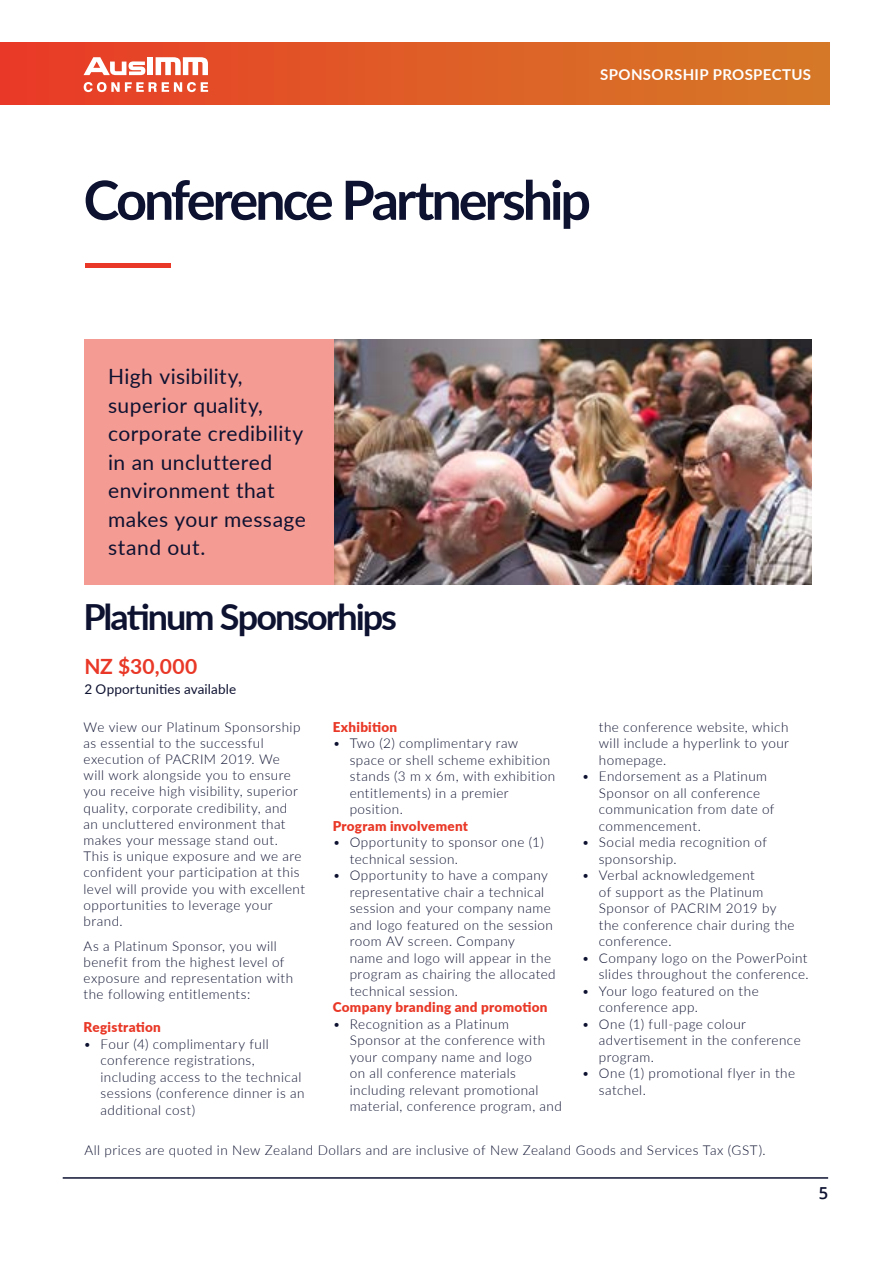
<style>
.page{position:relative;width:893px;height:1263px;background:#fff}
.page>*{position:absolute;margin:0;border:0;box-sizing:border-box;transform-origin:0 0}
.t1{font:700 54px "Lato";letter-spacing:-.055em;color:#0e1231}
.t2{font:700 54px "Lato";color:#e93827}
.t3{font:700 36px "Lato";letter-spacing:-.055em;color:#0e1231}
.t4{font:21px/28.5px "Lato";letter-spacing:.02em;color:#0e1231}
.t5{font:700 21px "Lato";letter-spacing:.02em;color:#e93827}
.t6{font:600 16.5px "Open Sans";color:#0e1231}
.t7{font:700 15px "Lato";letter-spacing:.025em;color:#fff}
.t8{font:300 13.5px/16.5px "Lato";letter-spacing:.035em;color:#0e1231}
.t9{font:900 13.5px "Lato";letter-spacing:.02em;color:#e93827}
.t10{font:13.5px "Lato";letter-spacing:.01em;color:#0e1231}
</style>
<div class="page">
<div style="left:84px;top:340px;width:249px;height:245px;background:#f49b93"></div>
<img style="left:335px;top:340px;width:477px;height:245px">
<div style="left:0;top:43px;width:829px;height:61px;background:linear-gradient(to right,#e93b27,#d57b27)"></div>
<svg style="left:156px;top:57px;width:52px;height:18px"></svg>
<div style="left:148px;top:57px;width:5px;height:18px;background:#fff"></div>
<svg style="left:84px;top:57px;width:61px;height:18px"></svg>
<svg style="left:84px;top:82px;width:124px;height:10px"></svg>
<hr style="left:63px;top:1177px;width:765px;height:2px;background:#0e1231">
<p class="t7" style="left:600px;top:64px;width:212px">SPONSORSHIP PROSPECTUS</p>
<h1 class="t1" style="left:84px;top:160px;width:509px">Conference Partnership</h1>
<h1 class="t2" style="left:84px;top:201px;width:90px">____</h1>
<h3 class="t4" style="left:108px;top:362px;width:199px">High visibility, superior quality, corporate credibility in an uncluttered environment that makes your message stand out.</h3>
<h2 class="t3" style="left:84px;top:590px;width:315px">Platinum Sponsorhips</h2>
<h3 class="t5" style="left:84px;top:650px;width:115px">NZ $30,000</h3>
<p class="t10" style="left:84px;top:679px;width:153px">2 Opportunities available</p>
<p class="t8" style="left:84px;top:718px;width:223px">We view our Platinum Sponsorship as essential to the successful execution of PACRIM 2019. We<br>will work alongside you to ensure you receive high visibility, superior quality, corporate credibility, and an uncluttered environment that makes your message stand out.<br>This is unique exposure and we are confident your participation at this level will provide you with excellent opportunities to leverage your brand.</p>
<p class="t8" style="left:84px;top:937px;width:211px">As a Platinum Sponsor, you will benefit from the highest level of exposure and representation with the following entitlements:</p>
<p class="t9" style="left:84px;top:1017px;width:79px">Registration</p>
<p class="t8" style="left:101px;top:1035px;width:205px;text-indent:-17px">• Four (4) complimentary full conference registrations, including access to the technical sessions (conference dinner is an additional cost)</p>
<p class="t9" style="left:333px;top:716px;width:66px">Exhibition</p>
<p class="t8" style="left:350px;top:734px;width:207px;text-indent:-17px">• Two (2) complimentary raw space or shell scheme exhibition stands (3 m x 6m, with exhibition entitlements) in a premier position.</p>
<p class="t9" style="left:333px;top:815px;width:137px">Program involvement</p>
<p class="t8" style="left:350px;top:833px;width:196px;text-indent:-17px">• Opportunity to sponsor one (1) technical session.</p>
<p class="t8" style="left:350px;top:866px;width:207px;text-indent:-17px">• Opportunity to have a company representative chair a technical session and your company name and logo featured on the session room AV screen. Company<br>name and logo will appear in the program as chairing the allocated technical session.</p>
<p class="t9" style="left:333px;top:997px;width:216px">Company branding and promotion</p>
<p class="t8" style="left:350px;top:1015px;width:214px;text-indent:-17px">• Recognition as a Platinum<br>Sponsor at the conference with your company name and logo<br>on all conference materials including relevant promotional material, conference program, and</p>
<p class="t8" style="left:599px;top:718px;width:192px;text-align:justify">the conference website, which will include a hyperlink to your homepage.</p>
<p class="t8" style="left:599px;top:767px;width:177px;text-indent:-17px">• Endorsement as a Platinum<br>Sponsor on all conference communication from date of commencement.</p>
<p class="t8" style="left:599px;top:833px;width:170px;text-indent:-17px">• Social media recognition of sponsorship.</p>
<p class="t8" style="left:599px;top:866px;width:197px;text-indent:-17px">• Verbal acknowledgement<br>of support as the Platinum<br>Sponsor of PACRIM 2019 by the conference chair during the conference.</p>
<p class="t8" style="left:582px;top:949px;width:228px;text-align:right">• Company logo on the PowerPoint slides throughout the conference.</p>
<p class="t8" style="left:599px;top:982px;width:161px;text-indent:-17px">• Your logo featured on the conference app.</p>
<p class="t8" style="left:599px;top:1015px;width:203px;text-indent:-17px">• One (1) full-page colour advertisement in the conference program.</p>
<p class="t8" style="left:599px;top:1064px;width:198px;text-indent:-17px">• One (1) promotional flyer in the satchel.</p>
<p class="t8" style="left:84px;top:1141px;width:683px">All prices are quoted in New Zealand Dollars and are inclusive of New Zealand Goods and Services Tax (GST).</p>
<p class="t6" style="left:819px;top:1182px;width:11px">5</p>
</div>
